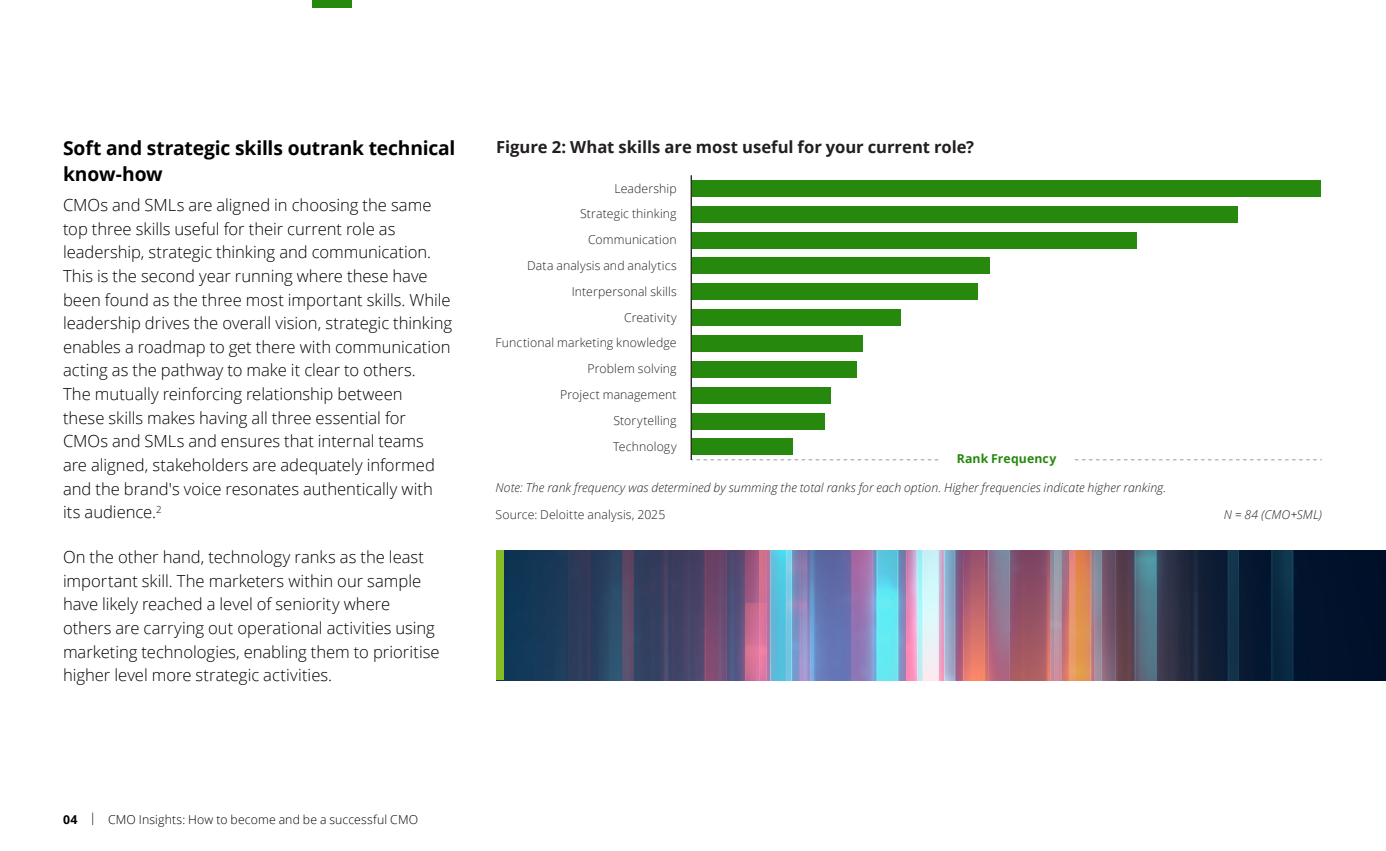
<style>
.page{position:relative;width:1386px;height:851px;background:#fff}
.page>*{position:absolute;margin:0;border:0;box-sizing:border-box;transform-origin:0 0}
.t1{font:700 19.25px/26.2px "Open Sans";letter-spacing:-.01em;color:#000}
.t2{font:300 16.62px/23.6px "Open Sans";color:#000}
.t3{font:700 16.62px "Open Sans";color:#231f20}
.t4{font:300 12.25px/25.7px "Open Sans";letter-spacing:.01em;color:#231f20;text-align:right}
.t5{font:italic 300 12.25px "Open Sans";letter-spacing:.005em;color:#231f20}
.t6{font:300 12.25px "Open Sans";letter-spacing:.01em;color:#000}
.t7{font:700 12.25px "Open Sans";letter-spacing:.01em;color:#26890d}
.s1{font-weight:700}
</style>
<div class="page">
<img style="left:503px;top:550px;width:883px;height:130px">
<div style="left:496px;top:550px;width:7px;height:130px;background:#86bc25"></div>
<div style="left:313px;top:0;width:39px;height:7px;background:#26890d"></div>
<div style="left:691px;top:180px;width:630px;height:17px;background:#26890d"></div>
<div style="left:691px;top:206px;width:547px;height:16px;background:#26890d"></div>
<div style="left:691px;top:231px;width:445px;height:17px;background:#26890d"></div>
<div style="left:691px;top:257px;width:299px;height:17px;background:#26890d"></div>
<div style="left:691px;top:283px;width:286px;height:17px;background:#26890d"></div>
<div style="left:691px;top:309px;width:210px;height:17px;background:#26890d"></div>
<div style="left:691px;top:335px;width:172px;height:17px;background:#26890d"></div>
<div style="left:691px;top:361px;width:166px;height:17px;background:#26890d"></div>
<div style="left:691px;top:387px;width:140px;height:16px;background:#26890d"></div>
<div style="left:691px;top:412px;width:134px;height:17px;background:#26890d"></div>
<div style="left:691px;top:438px;width:102px;height:17px;background:#26890d"></div>
<svg style="left:692px;top:459px;width:630px;height:1px"></svg>
<hr style="left:691px;top:175px;width:1px;height:285px;background:#231f20">
<div style="left:941px;top:448px;width:131px;height:24px;background:#fff"></div>
<p class="t1" style="left:63px;top:134px;width:394px">Soft and strategic skills outrank technical know-how</p>
<p class="t2" style="left:63px;top:193px;width:391px">CMOs and SMLs are aligned in choosing the same top three skills useful for their current role as leadership, strategic thinking and communication.<br>This is the second year running where these have been found as the three most important skills. While leadership drives the overall vision, strategic thinking enables a roadmap to get there with communication acting as the pathway to make it clear to others.<br>The mutually reinforcing relationship between<br>these skills makes having all three essential for CMOs and SMLs and ensures that internal teams<br>are aligned, stakeholders are adequately informed and the brand's voice resonates authentically with its audience.<sup>2</sup></p>
<p class="t2" style="left:63px;top:544px;width:378px">On the other hand, technology ranks as the least important skill. The marketers within our sample have likely reached a level of seniority where others are carrying out operational activities using marketing technologies, enabling them to prioritise higher level more strategic activities.</p>
<p class="t3" style="left:496px;top:136px;width:480px">Figure 2: What skills are most useful for your current role?</p>
<p class="t4" style="left:496px;top:175px;width:183px">Leadership<br>Strategic thinking<br>Communication<br>Data analysis and analytics<br>Interpersonal skills<br>Creativity<br>Functional marketing knowledge<br>Problem solving<br>Project management<br>Storytelling<br>Technology</p>
<p class="t7" style="left:957px;top:450px;width:101px">Rank Frequency</p>
<p class="t5" style="left:496px;top:478px;width:672px">Note: The rank frequency was determined by summing the total ranks for each option. Higher frequencies indicate higher ranking.</p>
<p class="t4" style="left:496px;top:501px;width:171px">Source: Deloitte analysis, 2025</p>
<p class="t5" style="left:1224px;top:506px;width:100px">N = 84 (CMO+SML)</p>
<p class="t6" style="left:63px;top:811px;width:357px"><span class="s1">04</span> | CMO Insights: How to become and be a successful CMO</p>
</div>
